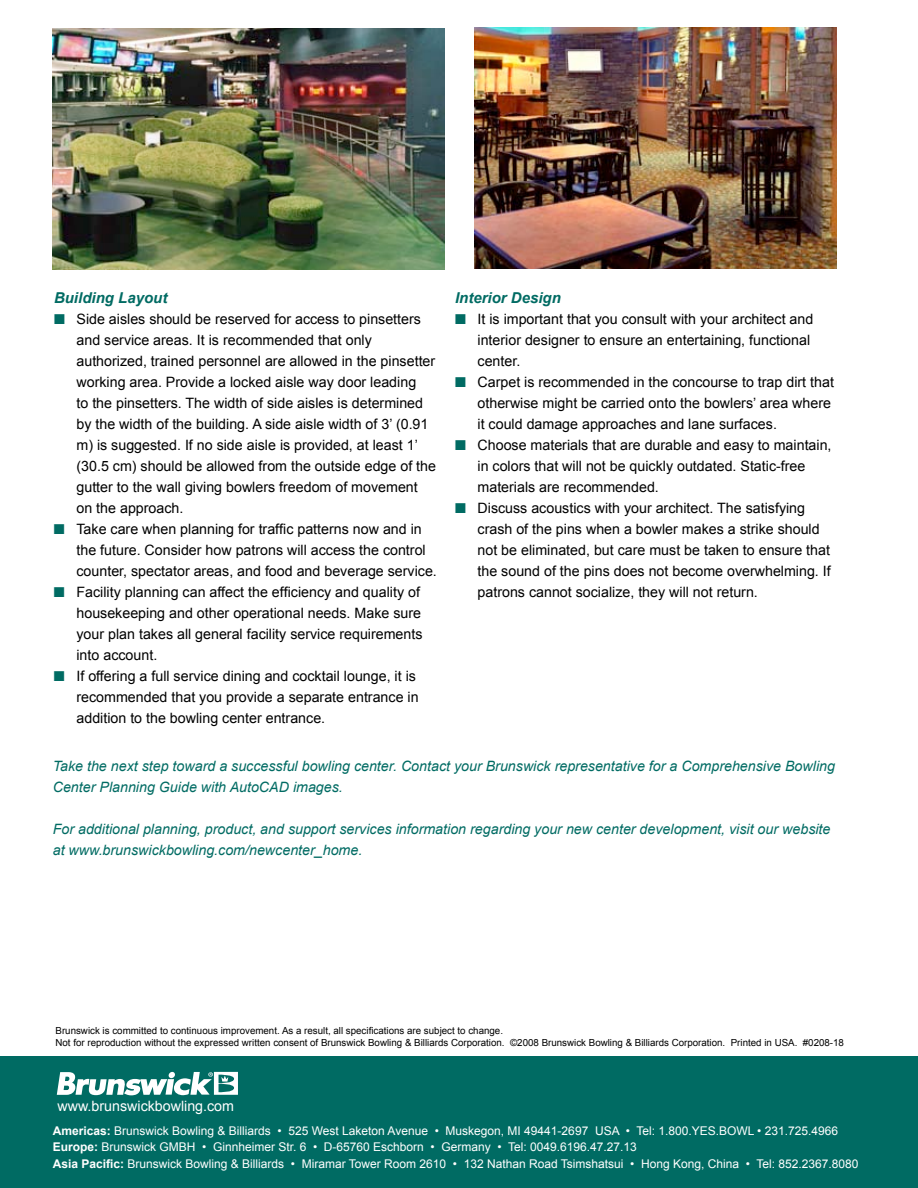
<style>
.page{position:relative;width:918px;height:1188px;background:#fff}
.page>*{position:absolute;margin:0;border:0;box-sizing:border-box;transform-origin:0 0}
.t1{font:italic 700 15px "Arial";color:#006b63}
.t2{font:14.25px/21px "Arial";color:#000}
.t3{font:italic 14.25px/21px "Arial";color:#006b63}
.t4{font:14.25px "Arial";color:#fff}
.t5{font:12px/16.5px "Arial";color:#fff}
.t6{font:9.75px/11.7px "Arial";color:#000}
.s1{color:#006b63}
.s2{font-weight:700}
</style>
<div class="page">
<img style="left:53px;top:28px;width:391px;height:241px">
<img style="left:474px;top:27px;width:363px;height:242px">
<div style="left:0;top:1057px;width:918px;height:131px;background:#006b63"></div>
<svg style="left:57px;top:1072px;width:181px;height:23px"></svg>
<p class="t1" style="left:54px;top:289px;width:115px">Building Layout</p>
<p class="t2" style="left:77px;top:308px;width:361px;text-indent:-23px"><span class="s1">■</span> Side aisles should be reserved for access to pinsetters and service areas. It is recommended that only authorized, trained personnel are allowed in the pinsetter working area. Provide a locked aisle way door leading<br>to the pinsetters. The width of side aisles is determined by the width of the building. A side aisle width of 3’ (0.91 m) is suggested. If no side aisle is provided, at least 1’ (30.5 cm) should be allowed from the outside edge of the gutter to the wall giving bowlers freedom of movement on the approach.</p>
<p class="t2" style="left:77px;top:518px;width:362px;text-indent:-23px"><span class="s1">■</span> Take care when planning for traffic patterns now and in the future. Consider how patrons will access the control counter, spectator areas, and food and beverage service.</p>
<p class="t2" style="left:77px;top:581px;width:348px;text-indent:-23px"><span class="s1">■</span> Facility planning can affect the efficiency and quality of housekeeping and other operational needs. Make sure your plan takes all general facility service requirements into account.</p>
<p class="t2" style="left:77px;top:665px;width:344px;text-indent:-23px"><span class="s1">■</span> If offering a full service dining and cocktail lounge, it is recommended that you provide a separate entrance in addition to the bowling center entrance.</p>
<p class="t1" style="left:455px;top:289px;width:107px">Interior Design</p>
<p class="t2" style="left:478px;top:308px;width:337px;text-indent:-23px"><span class="s1">■</span> It is important that you consult with your architect and interior designer to ensure an entertaining, functional center.</p>
<p class="t2" style="left:478px;top:371px;width:358px;text-indent:-23px"><span class="s1">■</span> Carpet is recommended in the concourse to trap dirt that otherwise might be carried onto the bowlers’ area where it could damage approaches and lane surfaces.</p>
<p class="t2" style="left:478px;top:434px;width:356px;text-indent:-23px"><span class="s1">■</span> Choose materials that are durable and easy to maintain, in colors that will not be quickly outdated. Static-free materials are recommended.</p>
<p class="t2" style="left:478px;top:497px;width:355px;text-indent:-23px"><span class="s1">■</span> D iscuss acoustics with your architect. The satisfying crash of the pins when a bowler makes a strike should not be eliminated, but care must be taken to ensure that the sound of the pins does not become overwhelming. If patrons cannot socialize, they will not return.</p>
<p class="t3" style="left:53px;top:755px;width:784px">Take the next step toward a successful bowling center. Contact your Brunswick representative for a Comprehensive Bowling<br>Center Planning Guide with AutoCAD images.</p>
<p class="t3" style="left:53px;top:818px;width:779px">For additional planning, product, and support services information regarding your new center development, visit our website at www.brunswickbowling.com/newcenter_home.</p>
<p class="t6" style="left:55px;top:1025px;width:790px">Brunswick is committed to continuous improvement. As a result, all specifications are subject to change.<br>Not for reproduction without the expressed written consent of Brunswick Bowling &amp; Billiards Corporation. ©2008 Brunswick Bowling &amp; Billiards Corporation. Printed in U SA. #0208-18</p>
<p class="t4" style="left:58px;top:1098px;width:178px">www.brunswickbowling.com</p>
<p class="t5" style="left:53px;top:1122px;width:807px"><span class="s2">Americas:</span> Brunswick Bowling &amp; Billiards • 525 West Laketon Avenue • Muskegon, MI 49441-2697 USA • Tel: 1.800.YES.BOWL • 231.725.4966<br><span class="s2">Europe:</span> Brunswick GMBH • Ginnheimer Str. 6 • D-65760 Eschborn • Germany • Tel: 0049.6196.47.27.13<br><span class="s2">Asia Pacific:</span> Brunswick Bowling &amp; Billiards • Miramar Tower Room 2610 • 132 Nathan Road Tsimshatsui • Hong Kong, China • Tel: 852.2367.8080</p>
</div>
